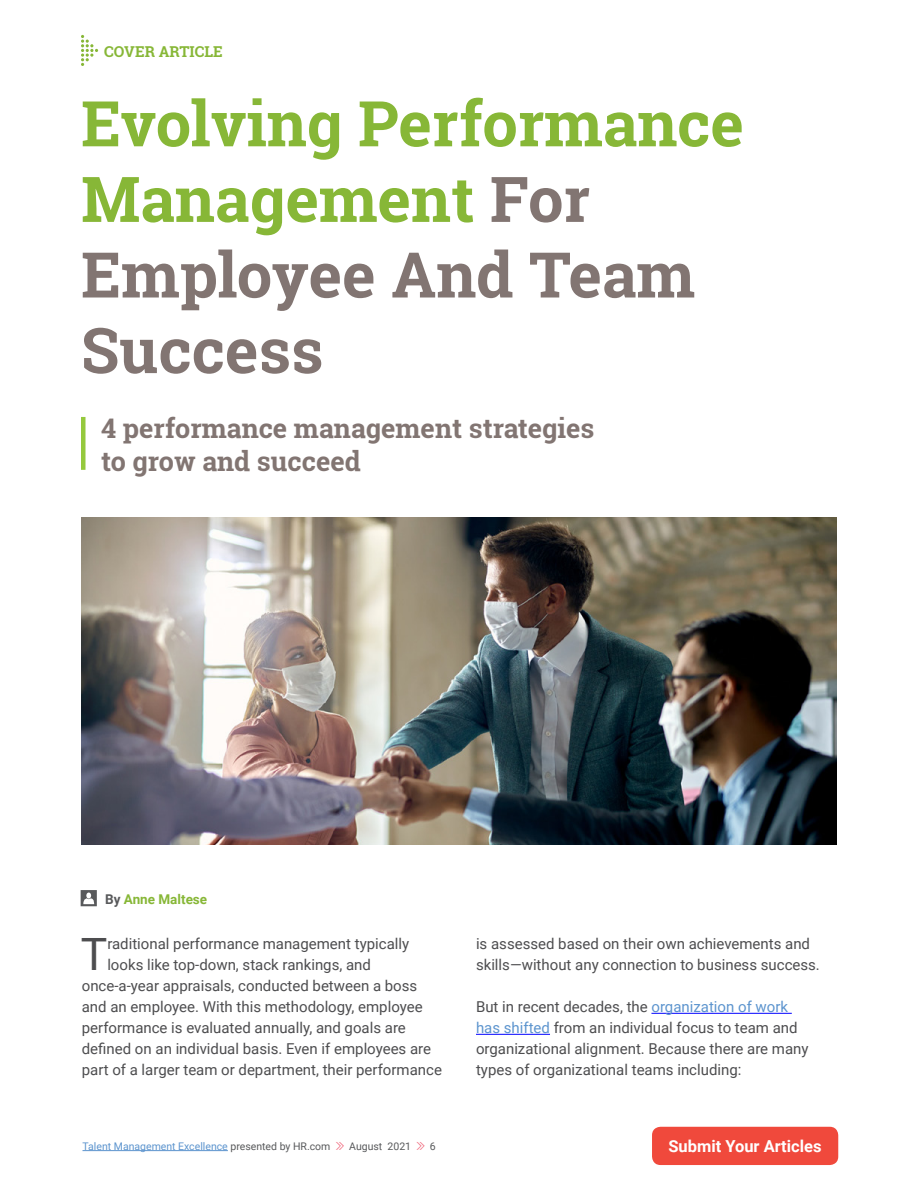
<style>
.page{position:relative;width:918px;height:1188px;background:#fff}
.page>*{position:absolute;margin:0;border:0;box-sizing:border-box;transform-origin:0 0}
.t1{font:700 63px/75.6px "Roboto Slab";color:#87b737}
.t2{font:44.55px "Roboto";color:#4d4d4f}
.t3{font:700 27px/32.4px "Roboto Slab";color:#827572}
.t4{font:700 16.5px "Roboto";color:#fff}
.t5{font:15px/21px "Roboto";color:#4d4d4f}
.t6{font:700 15px "Roboto Slab";color:#87b737}
.t7{font:700 13.5px "Roboto";color:#87b737}
.t8{font:10.5px "Roboto";color:#5c94ce}
.t9{font:10.5px "Roboto";color:#58595b}
.s1{color:#827572}
.s2{color:#58595b}
.s3{color:#5c94ce}
</style>
<div class="page">
<div style="left:652px;top:1127px;width:186px;height:38px;background:#f0493c;border-radius:9px"></div>
<hr style="left:82px;top:1150px;width:146px;height:1px;background:#5c94ce">
<svg style="left:336px;top:1142px;width:8px;height:8px"></svg>
<svg style="left:416px;top:1142px;width:9px;height:8px"></svg>
<svg style="left:81px;top:890px;width:16px;height:16px"></svg>
<hr style="left:651px;top:1013px;width:141px;height:1px;background:#00f">
<hr style="left:476px;top:1034px;width:74px;height:1px;background:#00f">
<div style="left:81px;top:417px;width:5px;height:53px;background:#95c93d"></div>
<svg style="left:81px;top:35px;width:17px;height:31px"></svg>
<img style="left:81px;top:517px;width:756px;height:327px">
<p class="t6" style="left:104px;top:41px;width:12px">COV</p>
<p class="t6" style="left:135px;top:41px;width:34px">ER ARTICL</p>
<p class="t6" style="left:213px;top:41px;width:11px">E</p>
<h1 class="t1" style="left:81px;top:85px;width:664px">Evolving Performance<br>Management <span class="s1">For<br>Employee And Team<br>Success</span></h1>
<h3 class="t3" style="left:101px;top:412px;width:495px">4 performance management strategies to grow and succeed</h3>
<p class="t7" style="left:105px;top:890px;width:104px"><span class="s2">By</span> Anne Maltese</p>
<h2 class="t2" style="left:81px;top:923px;width:28px">T</h2>
<p class="t5" style="left:107px;top:933px;width:303px">raditional performance management typically</p>
<p class="t5" style="left:107px;top:954px;width:265px">looks like top-down, stack rankings, and</p>
<p class="t5" style="left:82px;top:975px;width:337px">once-a-year appraisals, conducted between a boss</p>
<p class="t5" style="left:82px;top:996px;width:342px">and an employee. With this methodology, employee</p>
<p class="t5" style="left:82px;top:1017px;width:326px">performance is evaluated annually, and goals are</p>
<p class="t5" style="left:82px;top:1038px;width:351px">defined on an individual basis. Even if employees are</p>
<p class="t5" style="left:82px;top:1059px;width:362px">part of a larger team or department, their performance</p>
<p class="t5" style="left:476px;top:933px;width:345px">is assessed based on their own achievements and skills—without any connection to business success.</p>
<p class="t5" style="left:476px;top:996px;width:334px">But in recent decades, the <span class="s3">organization of work has shifted</span> from an individual focus to team and organizational alignment. Because there are many types of organizational teams including:</p>
<p class="t8" style="left:82px;top:1139px;width:249px">Talent Management Excellence <span class="s2">presented by HR.com</span></p>
<p class="t9" style="left:349px;top:1139px;width:63px">August 2021</p>
<p class="t9" style="left:430px;top:1139px;width:7px">6</p>
<p class="t4" style="left:668px;top:1134px;width:155px">Submit Your Articles</p>
</div>
